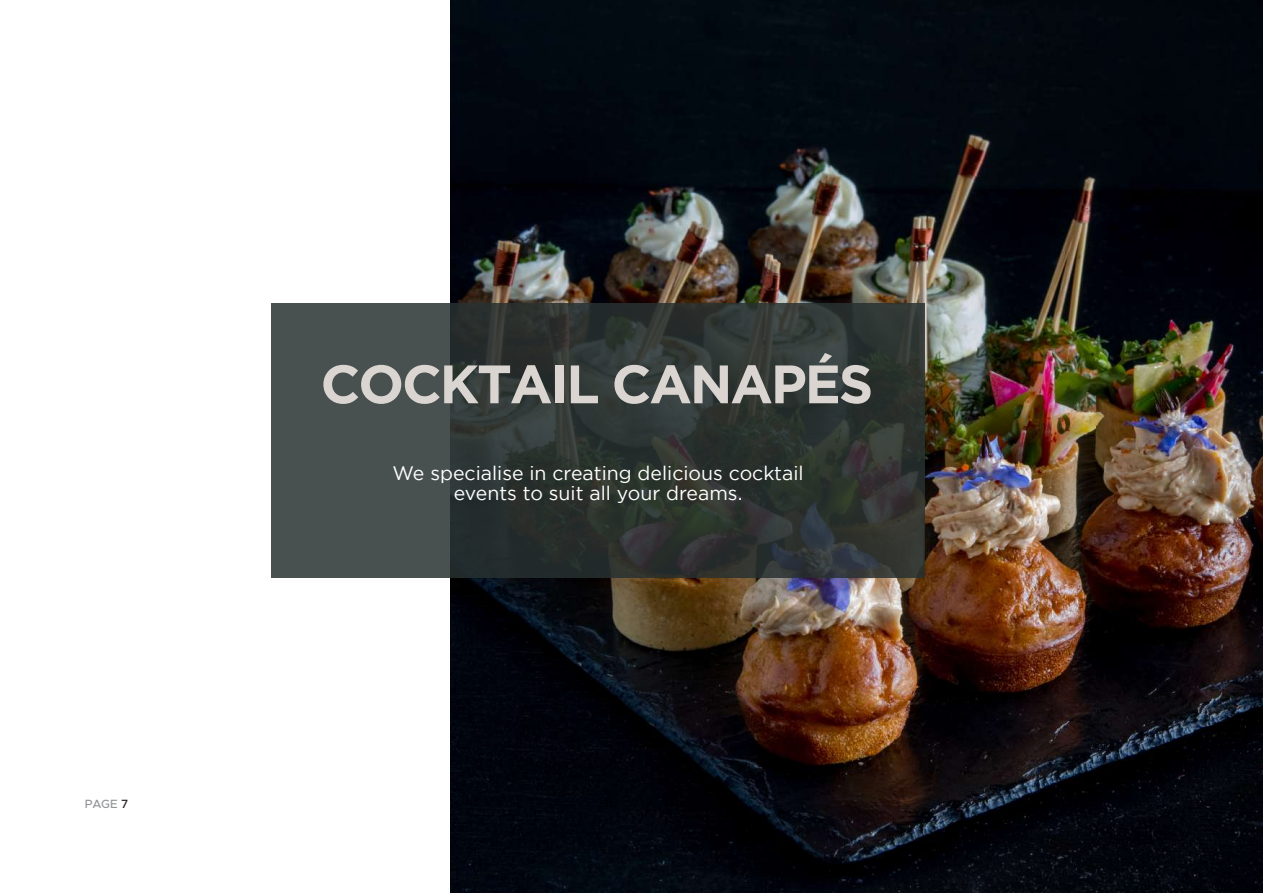
<style>
.page{position:relative;width:1263px;height:893px;background:#fff}
.page>*{position:absolute;margin:0;border:0;box-sizing:border-box;transform-origin:0 0}
.t1{font:700 54px "Gotham";letter-spacing:-.04em;color:#dbd5d1}
.t2{font:19.5px/19.5px "Gotham";color:#fff;text-align:center}
.t3{font:500 12px "Metropolis";color:#939598}
.s1{color:#231f20}
</style>
<div class="page">
<img style="left:451px;top:0;width:812px;height:893px">
<svg style="left:272px;top:303px;width:653px;height:274px;background:#353c3a"></svg>
<p class="t3" style="left:85px;top:796px;width:45px">PAGE <span class="s1">7</span></p>
<h1 class="t1" style="left:320px;top:353px;width:554px">COCKTAIL CANAPÉS</h1>
<p class="t2" style="left:393px;top:463px;width:413px">We specialise in creating delicious cocktail events to suit all your dreams.</p>
</div>
